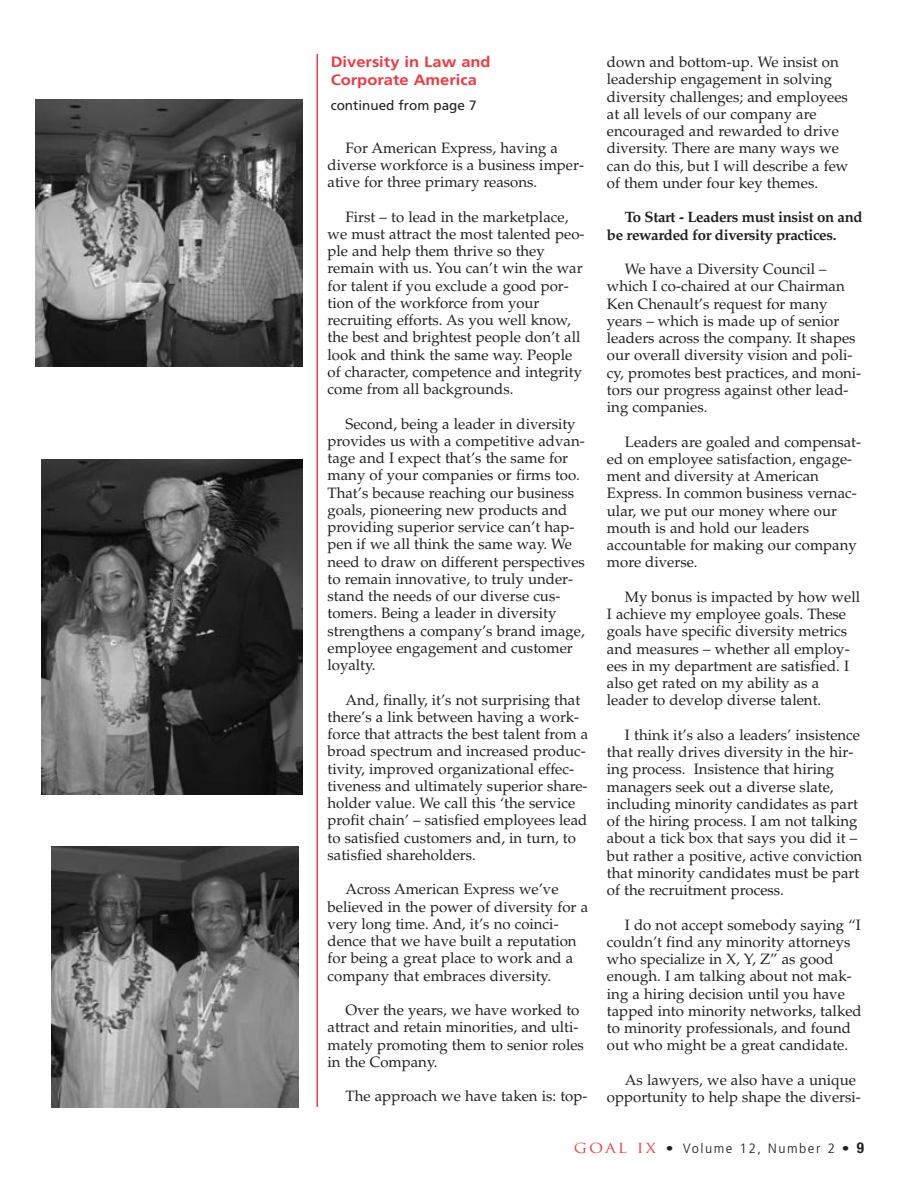
<style>
.page{position:relative;width:918px;height:1188px;background:#fff}
.page>*{position:absolute;margin:0;border:0;box-sizing:border-box;transform-origin:0 0}
.t1{font:15px/17.2px "Palatino";color:#231f20}
.t2{font:700 15px/17.2px "Palatino";letter-spacing:-.025em;color:#231f20}
.t3{font:700 15px/18px "Frutiger";color:#ee3a41;scale:1.1 1}
.t4{font:300 condensed 13.5px "Frutiger";letter-spacing:.095em;color:#231f20;scale:1.15 1}
.t5{font:13.5px "Frutiger";color:#231f20}
.s1{font-family:"Trajan";font-weight:400;font-stretch:normal;color:#ee3a41}
.s2{font-family:"Helvetica Neue";font-weight:700;font-size:15px}
</style>
<div class="page">
<img style="left:35px;top:99px;width:267px;height:268px">
<img style="left:41px;top:459px;width:262px;height:335px">
<img style="left:51px;top:846px;width:247px;height:262px">
<hr style="left:316px;top:54px;width:2px;height:1053px;background:#ee3a41">
<p class="t3" style="left:331px;top:54px;width:147px">Diversity in Law and<br>Corporate America</p>
<p class="t5" style="left:331px;top:100px;width:147px">continued from page 7</p>
<p class="t1" style="left:328px;top:141px;width:258px;text-indent:18px">For American Express, having a diverse workforce is a business imper&shy;ative for three primary reasons.</p>
<p class="t1" style="left:328px;top:210px;width:258px;text-indent:18px">First – to lead in the marketplace, we must attract the most talented peo&shy;ple and help them thrive so they remain with us. You can’t win the war for talent if you exclude a good por&shy;tion of the workforce from your recruiting efforts. As you well know, the best and brightest people don’t all look and think the same way. People of character, competence and integrity come from all backgrounds.</p>
<p class="t1" style="left:328px;top:417px;width:259px;text-indent:18px">Second, being a leader in diversity provides us with a competitive advan&shy;tage and I expect that’s the same for many of your companies or firms too.<br>That’s because reaching our business goals, pioneering new products and providing superior service can’t hap&shy;pen if we all think the same way. We need to draw on different perspectives to remain innovative, to truly under&shy;stand the needs of our diverse cus&shy;tomers. Being a leader in diversity strengthens a company’s brand image, employee engagement and customer loyalty.</p>
<p class="t1" style="left:328px;top:693px;width:262px;text-indent:18px">And, finally, it’s not surprising that there’s a link between having a work&shy;force that attracts the best talent from a broad spectrum and increased produc&shy;tivity, improved organizational effec&shy;tiveness and ultimately superior share&shy;holder value. We call this ‘the service profit chain’ – satisfied employees lead to satisfied customers and, in turn, to satisfied shareholders.</p>
<p class="t1" style="left:328px;top:882px;width:262px;text-indent:18px">Across American Express we’ve believed in the power of diversity for a very long time. And, it’s no coinci&shy;dence that we have built a reputation for being a great place to work and a company that embraces diversity.</p>
<p class="t1" style="left:328px;top:1003px;width:258px;text-indent:18px">Over the years, we have worked to attract and retain minorities, and ulti&shy;mately promoting them to senior roles in the Company.</p>
<p class="t1" style="left:346px;top:1089px;width:243px">The approach we have taken is: top-</p>
<p class="t1" style="left:607px;top:55px;width:243px">down and bottom-up. We insist on leadership engagement in solving diversity challenges; and employees at all levels of our company are encouraged and rewarded to drive diversity. There are many ways we can do this, but I will describe a few of them under four key themes.</p>
<p class="t2" style="left:607px;top:210px;width:257px;text-indent:18px">To Start - Leaders must insist on and be rewarded for diversity practices.</p>
<p class="t1" style="left:607px;top:262px;width:256px;text-indent:18px">We have a Diversity Council – which I co-chaired at our Chairman<br>Ken Chenault’s request for many years – which is made up of senior leaders across the company. It shapes our overall diversity vision and poli&shy;cy, promotes best practices, and moni&shy;tors our progress against other lead&shy;ing companies.</p>
<p class="t1" style="left:607px;top:435px;width:256px;text-indent:18px">Leaders are goaled and compensat&shy;ed on employee satisfaction, engage&shy;ment and diversity at American<br>Express. In common business vernac&shy;ular, we put our money where our mouth is and hold our leaders accountable for making our company more diverse.</p>
<p class="t1" style="left:607px;top:590px;width:255px;text-indent:18px">My bonus is impacted by how well I achieve my employee goals. These goals have specific diversity metrics and measures – whether all employ&shy;ees in my department are satisfied. I also get rated on my ability as a leader to develop diverse talent.</p>
<p class="t1" style="left:607px;top:728px;width:257px;text-indent:18px">I think it’s also a leaders’ insistence that really drives diversity in the hir&shy;ing process. Insistence that hiring managers seek out a diverse slate, including minority candidates as part of the hiring process. I am not talking about a tick box that says you did it – but rather a positive, active conviction that minority candidates must be part of the recruitment process.</p>
<p class="t1" style="left:607px;top:918px;width:256px;text-indent:18px">I do not accept somebody saying “I couldn’t find any minority attorneys who specialize in X, Y, Z” as good enough. I am talking about not mak&shy;ing a hiring decision until you have tapped into minority networks, talked to minority professionals, and found out who might be a great candidate.</p>
<p class="t1" style="left:607px;top:1073px;width:255px;text-indent:18px">As lawyers, we also have a unique opportunity to help shape the diversi-</p>
<p class="t4" style="left:574px;top:1143px;width:254px"><span class="s1">GOAL IX</span> • Volume 12, Number 2 • <span class="s2">9</span></p>
</div>
